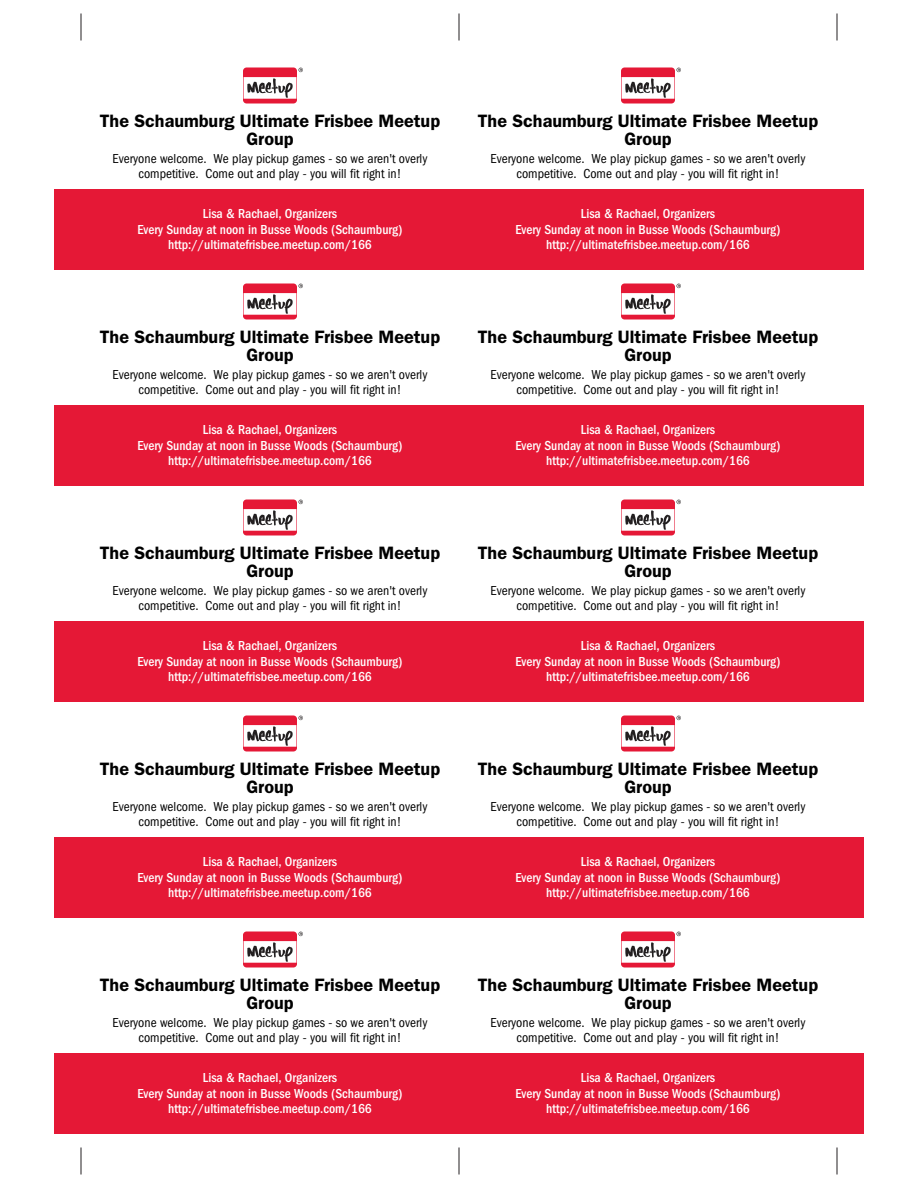
<style>
.page{position:relative;width:918px;height:1188px;background:#fff}
.page>*{position:absolute;margin:0;border:0;box-sizing:border-box;transform-origin:0 0}
.t1{font:600 18px/18px "Franklin Gothic LT";color:#000;text-align:center}
.t2{font:500 condensed 13.5px/15.1px "Franklin Gothic LT";color:#fff;text-align:center}
.t3{font:condensed 13.5px/15.1px "Franklin Gothic LT";color:#000;text-align:center}
</style>
<div class="page">
<svg style="left:243px;top:68px;width:60px;height:36px"></svg>
<img style="left:248px;top:79px;width:44px;height:19px">
<svg style="left:621px;top:68px;width:60px;height:36px"></svg>
<img style="left:626px;top:79px;width:44px;height:19px">
<svg style="left:243px;top:284px;width:60px;height:36px"></svg>
<img style="left:248px;top:295px;width:44px;height:19px">
<svg style="left:621px;top:284px;width:60px;height:36px"></svg>
<img style="left:626px;top:295px;width:44px;height:19px">
<svg style="left:243px;top:500px;width:60px;height:36px"></svg>
<img style="left:248px;top:511px;width:44px;height:19px">
<svg style="left:621px;top:500px;width:60px;height:36px"></svg>
<img style="left:626px;top:511px;width:44px;height:19px">
<svg style="left:243px;top:716px;width:60px;height:36px"></svg>
<img style="left:248px;top:727px;width:44px;height:19px">
<svg style="left:621px;top:716px;width:60px;height:36px"></svg>
<img style="left:626px;top:727px;width:44px;height:19px">
<svg style="left:243px;top:932px;width:60px;height:36px"></svg>
<img style="left:248px;top:943px;width:44px;height:19px">
<svg style="left:621px;top:932px;width:60px;height:36px"></svg>
<img style="left:626px;top:943px;width:44px;height:19px">
<div style="left:54px;top:189px;width:810px;height:81px;background:#e51836"></div>
<div style="left:54px;top:405px;width:810px;height:81px;background:#e51836"></div>
<div style="left:54px;top:621px;width:810px;height:81px;background:#e51836"></div>
<div style="left:54px;top:837px;width:810px;height:81px;background:#e51836"></div>
<div style="left:54px;top:1053px;width:810px;height:81px;background:#e51836"></div>
<svg style="left:459px;top:13px;width:1px;height:28px"></svg>
<svg style="left:459px;top:1147px;width:1px;height:28px"></svg>
<svg style="left:837px;top:13px;width:1px;height:28px"></svg>
<svg style="left:837px;top:1147px;width:1px;height:28px"></svg>
<svg style="left:81px;top:13px;width:1px;height:28px"></svg>
<svg style="left:81px;top:1147px;width:1px;height:28px"></svg>
<h1 class="t1" style="left:100px;top:112px;width:342px">The Schaumburg Ultimate Frisbee Meetup<br>Group</h1>
<p class="t3" style="left:113px;top:152px;width:316px">Everyone welcome. We play pickup games - so we aren't overly competitive. Come out and play - you will fit right in!</p>
<p class="t2" style="left:137px;top:207px;width:267px">Lisa &amp; Rachael, Organizers<br>Every Sunday at noon in Busse Woods (Schaumburg) http://ultimatefrisbee.meetup.com/166</p>
<h1 class="t1" style="left:100px;top:328px;width:342px">The Schaumburg Ultimate Frisbee Meetup<br>Group</h1>
<p class="t3" style="left:113px;top:368px;width:316px">Everyone welcome. We play pickup games - so we aren't overly competitive. Come out and play - you will fit right in!</p>
<p class="t2" style="left:137px;top:423px;width:267px">Lisa &amp; Rachael, Organizers<br>Every Sunday at noon in Busse Woods (Schaumburg) http://ultimatefrisbee.meetup.com/166</p>
<h1 class="t1" style="left:100px;top:544px;width:342px">The Schaumburg Ultimate Frisbee Meetup<br>Group</h1>
<p class="t3" style="left:113px;top:584px;width:316px">Everyone welcome. We play pickup games - so we aren't overly competitive. Come out and play - you will fit right in!</p>
<p class="t2" style="left:137px;top:639px;width:267px">Lisa &amp; Rachael, Organizers<br>Every Sunday at noon in Busse Woods (Schaumburg) http://ultimatefrisbee.meetup.com/166</p>
<h1 class="t1" style="left:100px;top:760px;width:342px">The Schaumburg Ultimate Frisbee Meetup<br>Group</h1>
<p class="t3" style="left:113px;top:800px;width:316px">Everyone welcome. We play pickup games - so we aren't overly competitive. Come out and play - you will fit right in!</p>
<p class="t2" style="left:137px;top:855px;width:267px">Lisa &amp; Rachael, Organizers<br>Every Sunday at noon in Busse Woods (Schaumburg) http://ultimatefrisbee.meetup.com/166</p>
<h1 class="t1" style="left:100px;top:976px;width:342px">The Schaumburg Ultimate Frisbee Meetup<br>Group</h1>
<p class="t3" style="left:113px;top:1016px;width:316px">Everyone welcome. We play pickup games - so we aren't overly competitive. Come out and play - you will fit right in!</p>
<p class="t2" style="left:137px;top:1071px;width:267px">Lisa &amp; Rachael, Organizers<br>Every Sunday at noon in Busse Woods (Schaumburg) http://ultimatefrisbee.meetup.com/166</p>
<h1 class="t1" style="left:478px;top:112px;width:342px">The Schaumburg Ultimate Frisbee Meetup<br>Group</h1>
<p class="t3" style="left:491px;top:152px;width:316px">Everyone welcome. We play pickup games - so we aren't overly competitive. Come out and play - you will fit right in!</p>
<p class="t2" style="left:515px;top:207px;width:267px">Lisa &amp; Rachael, Organizers<br>Every Sunday at noon in Busse Woods (Schaumburg) http://ultimatefrisbee.meetup.com/166</p>
<h1 class="t1" style="left:478px;top:328px;width:342px">The Schaumburg Ultimate Frisbee Meetup<br>Group</h1>
<p class="t3" style="left:491px;top:368px;width:316px">Everyone welcome. We play pickup games - so we aren't overly competitive. Come out and play - you will fit right in!</p>
<p class="t2" style="left:515px;top:423px;width:267px">Lisa &amp; Rachael, Organizers<br>Every Sunday at noon in Busse Woods (Schaumburg) http://ultimatefrisbee.meetup.com/166</p>
<h1 class="t1" style="left:478px;top:544px;width:342px">The Schaumburg Ultimate Frisbee Meetup<br>Group</h1>
<p class="t3" style="left:491px;top:584px;width:316px">Everyone welcome. We play pickup games - so we aren't overly competitive. Come out and play - you will fit right in!</p>
<p class="t2" style="left:515px;top:639px;width:267px">Lisa &amp; Rachael, Organizers<br>Every Sunday at noon in Busse Woods (Schaumburg) http://ultimatefrisbee.meetup.com/166</p>
<h1 class="t1" style="left:478px;top:760px;width:342px">The Schaumburg Ultimate Frisbee Meetup<br>Group</h1>
<p class="t3" style="left:491px;top:800px;width:316px">Everyone welcome. We play pickup games - so we aren't overly competitive. Come out and play - you will fit right in!</p>
<p class="t2" style="left:515px;top:855px;width:267px">Lisa &amp; Rachael, Organizers<br>Every Sunday at noon in Busse Woods (Schaumburg) http://ultimatefrisbee.meetup.com/166</p>
<h1 class="t1" style="left:478px;top:976px;width:342px">The Schaumburg Ultimate Frisbee Meetup<br>Group</h1>
<p class="t3" style="left:491px;top:1016px;width:316px">Everyone welcome. We play pickup games - so we aren't overly competitive. Come out and play - you will fit right in!</p>
<p class="t2" style="left:515px;top:1071px;width:267px">Lisa &amp; Rachael, Organizers<br>Every Sunday at noon in Busse Woods (Schaumburg) http://ultimatefrisbee.meetup.com/166</p>
</div>
